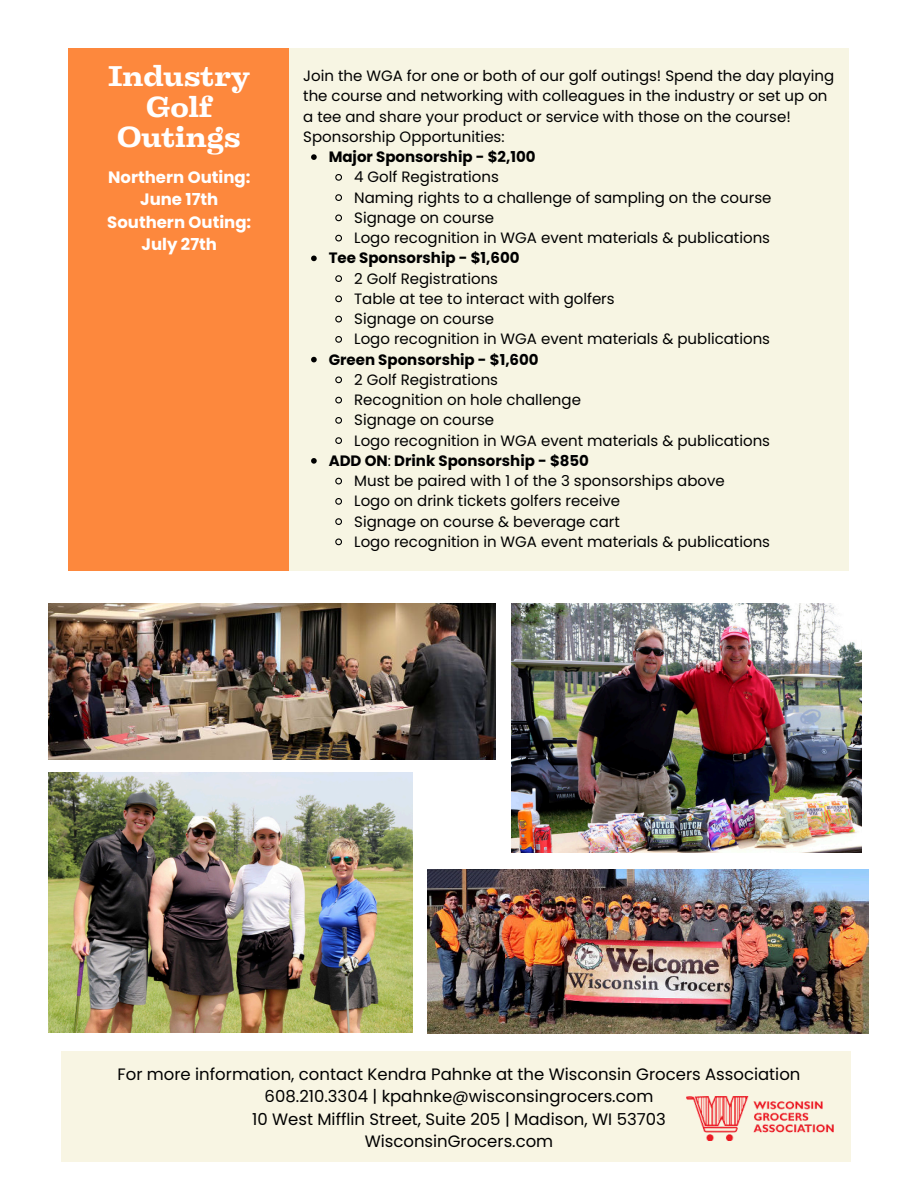
<style>
.page{position:relative;width:918px;height:1188px;background:#fff}
.page>*{position:absolute;margin:0;border:0;box-sizing:border-box;transform-origin:0 0}
.t1{font:700 27px/30.3px "Liberteen";color:#fff;text-align:center}
.t2{font:16.5px/22.5px "Poppins";color:#000;text-align:center}
.t3{font:700 16.5px/22.5px "Poppins";color:#fff;text-align:center}
.t4{font:15px/20.2px "Poppins";color:#000}
.t5{font:700 15px "Poppins";color:#000}
.s1{font-weight:400}
</style>
<div class="page">
<div style="left:69px;top:49px;width:221px;height:522px;background:#fd883d"></div>
<div style="left:289px;top:49px;width:560px;height:522px;background:#f7f5e3"></div>
<svg style="left:311px;top:154px;width:6px;height:6px"></svg>
<svg style="left:335px;top:174px;width:7px;height:7px"></svg>
<svg style="left:335px;top:194px;width:7px;height:7px"></svg>
<svg style="left:335px;top:214px;width:7px;height:8px"></svg>
<svg style="left:335px;top:234px;width:7px;height:8px"></svg>
<svg style="left:311px;top:256px;width:6px;height:5px"></svg>
<svg style="left:335px;top:275px;width:7px;height:7px"></svg>
<svg style="left:335px;top:295px;width:7px;height:8px"></svg>
<svg style="left:335px;top:315px;width:7px;height:8px"></svg>
<svg style="left:335px;top:336px;width:7px;height:7px"></svg>
<svg style="left:311px;top:357px;width:6px;height:5px"></svg>
<svg style="left:335px;top:376px;width:7px;height:8px"></svg>
<svg style="left:335px;top:396px;width:7px;height:8px"></svg>
<svg style="left:335px;top:417px;width:7px;height:7px"></svg>
<svg style="left:335px;top:437px;width:7px;height:7px"></svg>
<svg style="left:311px;top:458px;width:6px;height:6px"></svg>
<svg style="left:335px;top:477px;width:7px;height:8px"></svg>
<svg style="left:335px;top:498px;width:7px;height:7px"></svg>
<svg style="left:335px;top:518px;width:7px;height:7px"></svg>
<svg style="left:335px;top:538px;width:7px;height:8px"></svg>
<div style="left:62px;top:1051px;width:789px;height:110px;background:#f8f5e3"></div>
<img style="left:687px;top:1096px;width:146px;height:44px">
<img style="left:428px;top:870px;width:441px;height:163px">
<img style="left:49px;top:604px;width:447px;height:155px">
<img style="left:49px;top:773px;width:363px;height:260px">
<img style="left:512px;top:604px;width:350px;height:248px">
<h1 class="t1" style="left:109px;top:61px;width:143px">Industry<br>Golf<br>Outings</h1>
<p class="t3" style="left:107px;top:166px;width:146px">Northern Outing:<br>June 17th<br>Southern Outing:<br>July 27th</p>
<p class="t4" style="left:303px;top:66px;width:533px">Join the WGA for one or both of our golf outings! Spend the day playing the course and networking with colleagues in the industry or set up on a tee and share your product or service with those on the course!<br>Sponsorship Opportunities:</p>
<p class="t5" style="left:329px;top:148px;width:208px">Major Sponsorship - $2,100</p>
<p class="t4" style="left:354px;top:167px;width:419px">4 Golf Registrations<br>Naming rights to a challenge of sampling on the course Signage on course<br>Logo recognition in WGA event materials &amp; publications</p>
<p class="t5" style="left:329px;top:249px;width:192px">Tee Sponsorship - $1,600</p>
<p class="t4" style="left:354px;top:268px;width:417px">2 Golf Registrations<br>Table at tee to interact with golfers<br>Signage on course<br>Logo recognition in WGA event materials &amp; publications</p>
<p class="t5" style="left:329px;top:351px;width:212px">Green Sponsorship - $1,600</p>
<p class="t4" style="left:354px;top:370px;width:145px">2 Golf Registrations</p>
<p class="t4" style="left:354px;top:390px;width:228px">Recognition on hole challenge</p>
<p class="t4" style="left:354px;top:410px;width:142px">Signage on course</p>
<p class="t4" style="left:354px;top:430px;width:417px">Logo recognition in WGA event materials &amp; publications</p>
<p class="t5" style="left:329px;top:452px;width:262px">ADD ON<span class="s1">:</span> Drink Sponsorship - $850</p>
<p class="t4" style="left:354px;top:471px;width:372px">Must be paired with 1 of the 3 sponsorships above</p>
<p class="t4" style="left:354px;top:491px;width:268px">Logo on drink tickets golfers receive</p>
<p class="t4" style="left:354px;top:511px;width:267px">Signage on course &amp; beverage cart</p>
<p class="t4" style="left:354px;top:532px;width:417px">Logo recognition in WGA event materials &amp; publications</p>
<p class="t2" style="left:118px;top:1063px;width:684px">For more information, contact Kendra Pahnke at the Wisconsin Grocers Association 608.210.3304 | kpahnke@wisconsingrocers.com<br>10 West Mifflin Street, Suite 205 | Madison, WI 53703<br>WisconsinGrocers.com</p>
</div>
